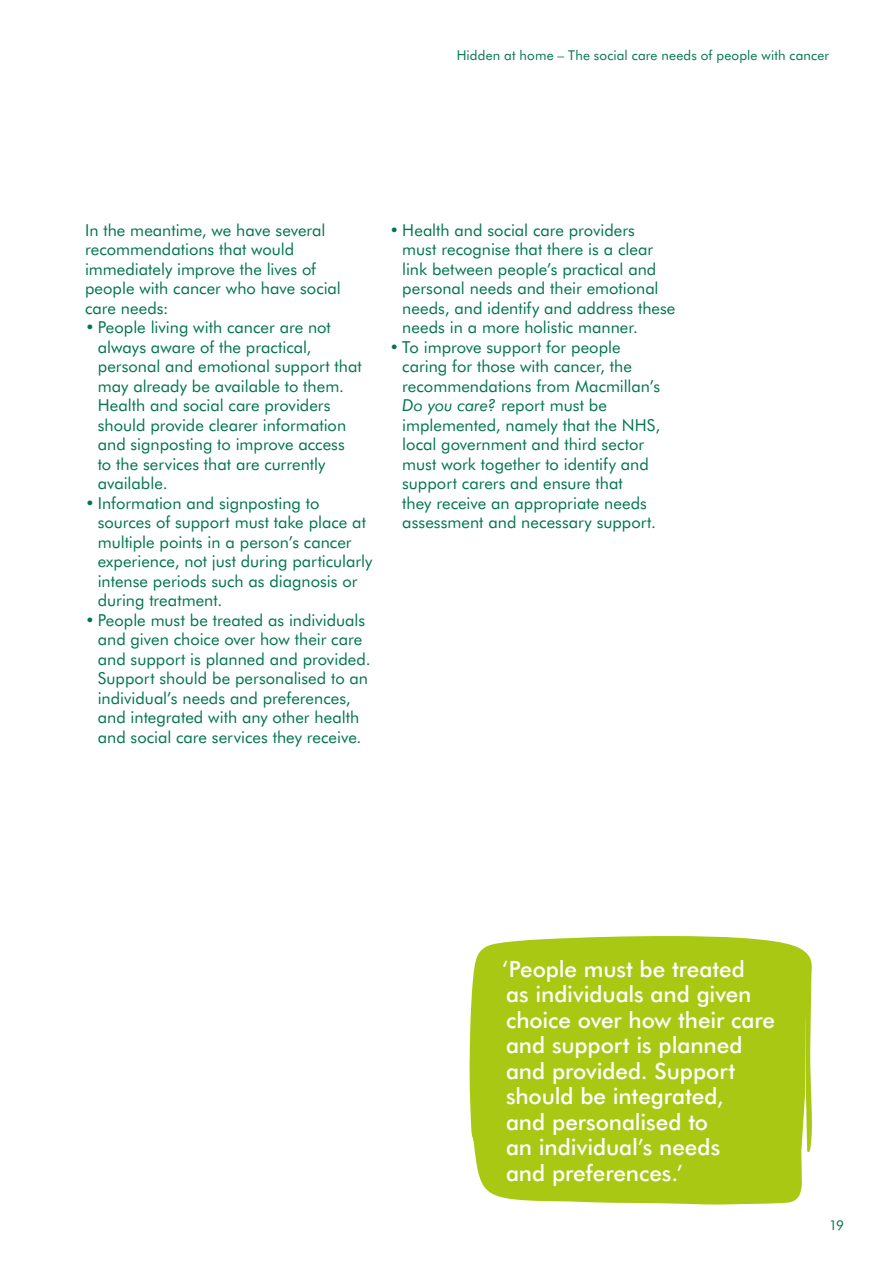
<style>
.page{position:relative;width:893px;height:1263px;background:#fff}
.page>*{position:absolute;margin:0;border:0;box-sizing:border-box;transform-origin:0 0}
.t1{font:500 22.5px/25.5px "Futura BT";letter-spacing:-.005em;color:#fff}
.t2{font:16.5px/19.5px "Futura BT";color:#007550}
.t3{font:13.5px "Futura BT";letter-spacing:.01em;color:#007550}
.s1{font-style:italic}
</style>
<div class="page">
<div style="left:469px;top:936px;width:343px;height:269px;background:#a8c813"></div>
<p class="t3" style="left:457px;top:47px;width:374px">Hidden at home – The social care needs of people with cancer</p>
<p class="t2" style="left:85px;top:220px;width:257px">In the meantime, we have several recommendations that would immediately improve the lives of people with cancer who have social care needs:</p>
<p class="t2" style="left:98px;top:317px;width:266px;text-indent:-13px">• People living with cancer are not always aware of the practical, personal and emotional support that may already be available to them.<br>Health and social care providers should provide clearer information and signposting to improve access to the services that are currently available.</p>
<p class="t2" style="left:98px;top:493px;width:276px;text-indent:-13px">• Information and signposting to sources of support must take place at multiple points in a person’s cancer experience, not just during particularly intense periods such as diagnosis or during treatment.</p>
<p class="t2" style="left:98px;top:610px;width:274px;text-indent:-13px">• People must be treated as individuals and given choice over how their care and support is planned and provided.<br>Support should be personalised to an individual’s needs and preferences, and integrated with any other health and social care services they receive.</p>
<p class="t2" style="left:402px;top:220px;width:275px;text-indent:-13px">• Health and social care providers<br>must recognise that there is a clear link between people’s practical and personal needs and their emotional needs, and identify and address these needs in a more holistic manner.</p>
<p class="t2" style="left:402px;top:337px;width:259px;text-indent:-13px">• To improve support for people caring for those with cancer, the recommendations from Macmillan’s<br><span class="s1">Do you care?</span> report must be implemented, namely that the NHS, local government and third sector must work together to identify and support carers and ensure that<br>they receive an appropriate needs assessment and necessary support.</p>
<h1 class="t1" style="left:502px;top:956px;width:275px">‘People must be treated<br>as individuals and given choice over how their care and support is planned and provided. Support should be integrated,<br>and personalised to<br>an individual’s needs<br>and preferences.’</h1>
<p class="t3" style="left:829px;top:1217px;width:17px">19</p>
</div>
